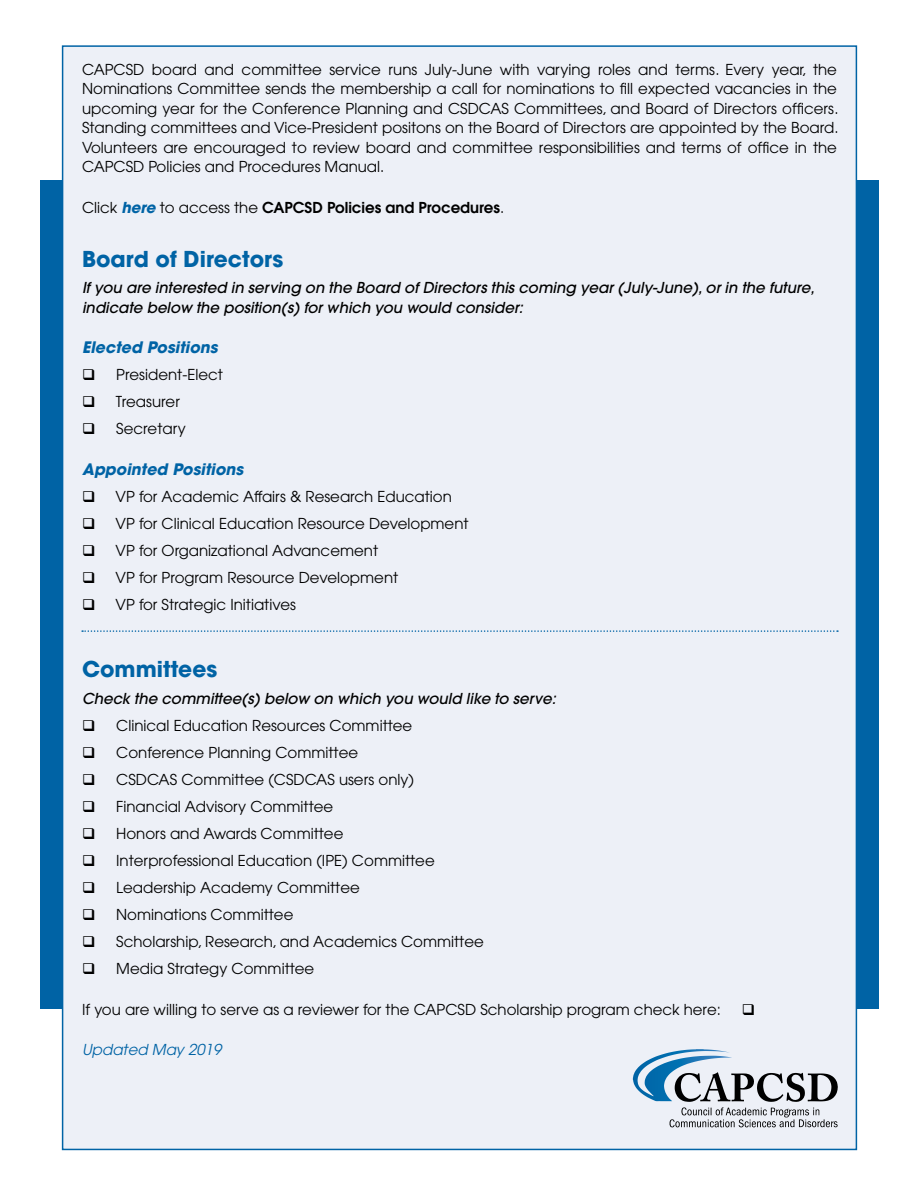
<style>
.page{position:relative;width:918px;height:1188px;background:#fff}
.page>*{position:absolute;margin:0;border:0;box-sizing:border-box;transform-origin:0 0}
.t1{font:700 21.75px "Avant Garde";color:#0063a5}
.t2{font:italic 700 15.75px "Avant Garde";color:#0063a5}
.t3{font:15px/19.5px "Avant Garde";color:#000;text-align:justify}
.t4{font:italic 500 15px/19.5px "Avant Garde";color:#000}
.t5{font:600 15px "Avant Garde";color:#000}
.t6{font:italic 15px "Avant Garde";color:#0063a5}
.s1{font-weight:400}
.s2{font-weight:700;font-style:italic;color:#0063a5}
</style>
<div class="page">
<div style="left:40px;top:180px;width:838px;height:828px;background:#0063a5"></div>
<div style="left:62px;top:45px;width:795px;height:1105px;background:#edf0f7;border:2px solid #0063a5"></div>
<svg style="left:633px;top:1049px;width:205px;height:78px"></svg>
<svg style="left:82px;top:630px;width:756px;height:2px"></svg>
<p class="t3" style="left:82px;top:60px;width:758px">CAPCSD board and committee service runs July-June with varying roles and terms. Every year, the Nominations Committee sends the membership a call for nominations to fill expected vacancies in the upcoming year for the Conference Planning and CSDCAS Committees, and Board of Directors officers.<br>Standing committees and Vice-President positons on the Board of Directors are appointed by the Board.<br>Volunteers are encouraged to review board and committee responsibilities and terms of office in the CAPCSD Policies and Procedures Manual.</p>
<p class="t5" style="left:82px;top:198px;width:424px"><span class="s1">Click</span> <span class="s2">here</span> <span class="s1">to access the</span> CAPCSD Policies and Procedures<span class="s1">.</span></p>
<h1 class="t1" style="left:82px;top:245px;width:203px">Board of Directors</h1>
<p class="t4" style="left:82px;top:278px;width:734px">If you are interested in serving on the Board of Directors this coming year (July-June), or in the future, indicate below the position(s) for which you would consider:</p>
<p class="t2" style="left:82px;top:337px;width:137px">Elected Positions</p>
<p class="t3" style="left:82px;top:365px;width:142px">❑ President-Elect</p>
<p class="t3" style="left:82px;top:392px;width:99px">❑ Treasurer</p>
<p class="t3" style="left:82px;top:419px;width:105px">❑ Secretary</p>
<p class="t2" style="left:82px;top:459px;width:163px">Appointed Positions</p>
<p class="t3" style="left:82px;top:486px;width:371px">❑ VP for Academic Affairs &amp; Research Education</p>
<p class="t3" style="left:82px;top:513px;width:388px">❑ VP for Clinical Education Resource Development</p>
<p class="t3" style="left:82px;top:540px;width:298px">❑ VP for Organizational Advancement</p>
<p class="t3" style="left:82px;top:567px;width:318px">❑ VP for Program Resource Development</p>
<p class="t3" style="left:82px;top:594px;width:215px">❑ VP for Strategic Initiatives</p>
<h1 class="t1" style="left:82px;top:655px;width:137px">Committees</h1>
<p class="t4" style="left:82px;top:689px;width:475px">Check the committee(s) below on which you would like to serve:</p>
<p class="t3" style="left:82px;top:716px;width:332px">❑ Clinical Education Resources Committee</p>
<p class="t3" style="left:82px;top:743px;width:278px">❑ Conference Planning Committee</p>
<p class="t3" style="left:82px;top:770px;width:333px">❑ CSDCAS Committee (CSDCAS users only)</p>
<p class="t3" style="left:82px;top:797px;width:253px">❑ Financial Advisory Committee</p>
<p class="t3" style="left:82px;top:824px;width:263px">❑ Honors and Awards Committee</p>
<p class="t3" style="left:82px;top:851px;width:354px">❑ Interprofessional Education (IPE) Committee</p>
<p class="t3" style="left:82px;top:878px;width:279px">❑ Leadership Academy Committee</p>
<p class="t3" style="left:82px;top:905px;width:213px">❑ Nominations Committee</p>
<p class="t3" style="left:82px;top:932px;width:403px">❑ Scholarship, Research, and Academics Committee</p>
<p class="t3" style="left:82px;top:959px;width:234px">❑ Media Strategy Committee</p>
<p class="t3" style="left:82px;top:999px;width:640px">If you are willing to serve as a reviewer for the CAPCSD Scholarship program check here:</p>
<p class="t6" style="left:82px;top:1041px;width:141px">Updated May 2019</p>
</div>
